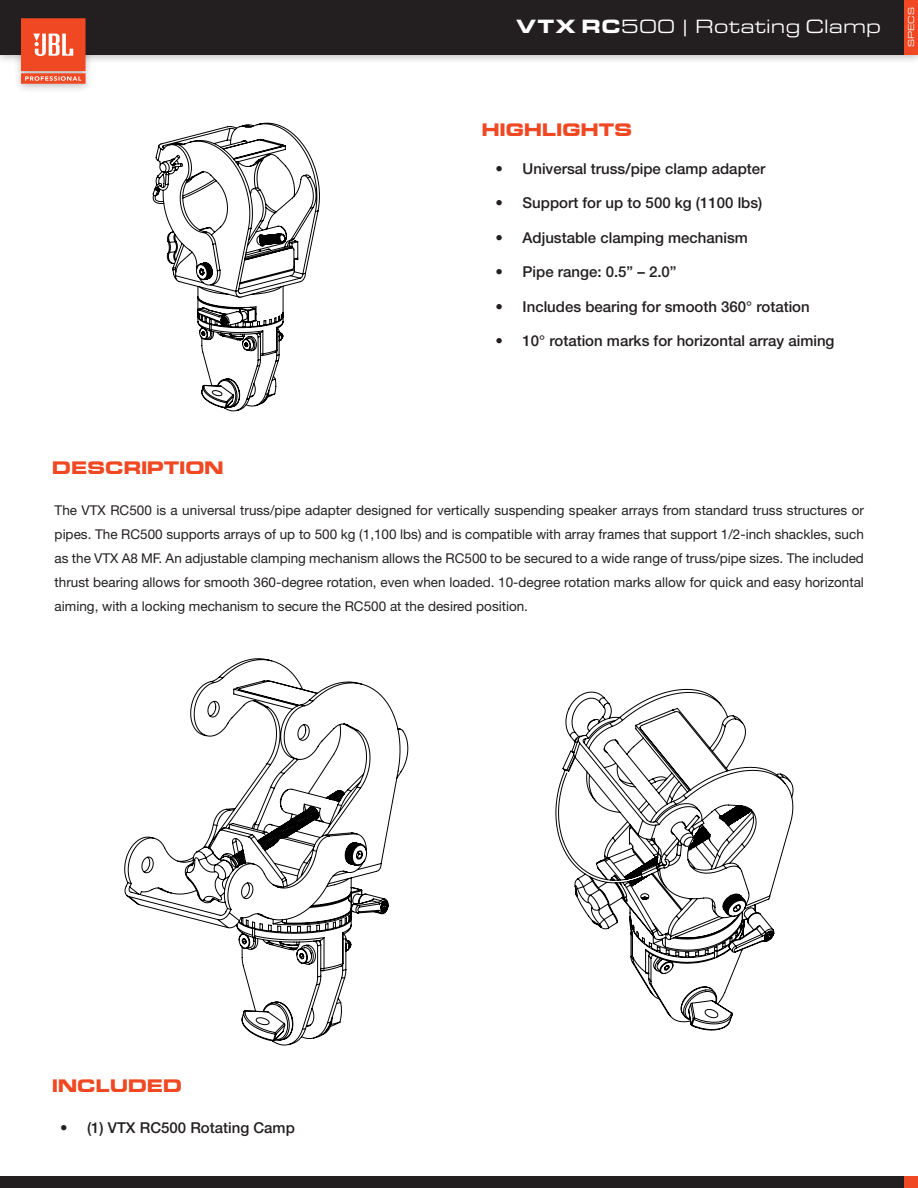
<style>
.page{position:relative;width:918px;height:1188px;background:#fff}
.page>*{position:absolute;margin:0;border:0;box-sizing:border-box;transform-origin:0 0}
.t1{font:19.95px "Eurostile Ext";color:#fff}
.Titles{font:700 18px "Eddmond";color:#f04822}
.t2{font:500 15px "Helvetica Neue";color:#231f20}
.Description{font:13.5px/24px "Helvetica Neue";color:#231f20;text-align:justify}
.t3{font:9px "Eurostile Ext";color:#fff}
.s1{font-weight:900}
</style>
<div class="page">
<div style="left:0;top:0;width:918px;height:65px;background:#231f20;opacity:.3"></div>
<div style="left:0;top:0;width:918px;height:55px;background:#231f20"></div>
<div style="left:13px;top:12px;width:81px;height:82px;background:#231f20;opacity:.3"></div>
<svg style="left:21px;top:18px;width:65px;height:66px"></svg>
<div style="left:0;top:1176px;width:918px;height:12px;background:#231f20"></div>
<div style="left:904px;top:0;width:14px;height:55px;background:#f04822"></div>
<div style="left:904px;top:1176px;width:14px;height:12px;background:#f04822"></div>
<svg style="left:153px;top:123px;width:167px;height:288px"></svg>
<svg style="left:124px;top:658px;width:284px;height:387px"></svg>
<svg style="left:555px;top:689px;width:238px;height:341px"></svg>
<h1 class="t1" style="left:516px;top:12px;width:367px"><span class="s1">VTX RC</span>500 | Rotating Clamp</h1>
<p class="t3" style="left:905px;top:47px;width:41px;rotate:-90deg">SPECS</p>
<p class="Titles" style="left:482px;top:117px;width:152px">HIGHLIGHTS</p>
<p class="t2" style="left:496px;top:156px;width:271px">• Universal truss/pipe clamp adapter</p>
<p class="t2" style="left:496px;top:191px;width:268px">• Support for up to 500 kg (1100 lbs)</p>
<p class="t2" style="left:496px;top:225px;width:254px">• Adjustable clamping mechanism</p>
<p class="t2" style="left:496px;top:260px;width:182px">• Pipe range: 0.5” – 2.0”</p>
<p class="t2" style="left:496px;top:294px;width:316px">• Includes bearing for smooth 360° rotation</p>
<p class="t2" style="left:496px;top:329px;width:340px">• 10° rotation marks for horizontal array aiming</p>
<p class="Titles" style="left:52px;top:456px;width:173px">DESCRIPTION</p>
<p class="Description" style="left:55px;top:499px;width:811px">The VTX RC500 is a universal truss/pipe adapter designed for vertically suspending speaker arrays from standard truss structures or pipes. The RC500 supports arrays of up to 500 kg (1,100 lbs) and is compatible with array frames that support 1/2-inch shackles, such as the VTX A8 MF. An adjustable clamping mechanism allows the RC500 to be secured to a wide range of truss/pipe sizes. The included thrust bearing allows for smooth 360-degree rotation, even when loaded. 10-degree rotation marks allow for quick and easy horizontal aiming, with a locking mechanism to secure the RC500 at the desired position.</p>
<p class="Titles" style="left:52px;top:1074px;width:131px">INCLUDED</p>
<p class="t2" style="left:60px;top:1116px;width:236px">• (1) VTX RC500 Rotating Camp</p>
</div>
